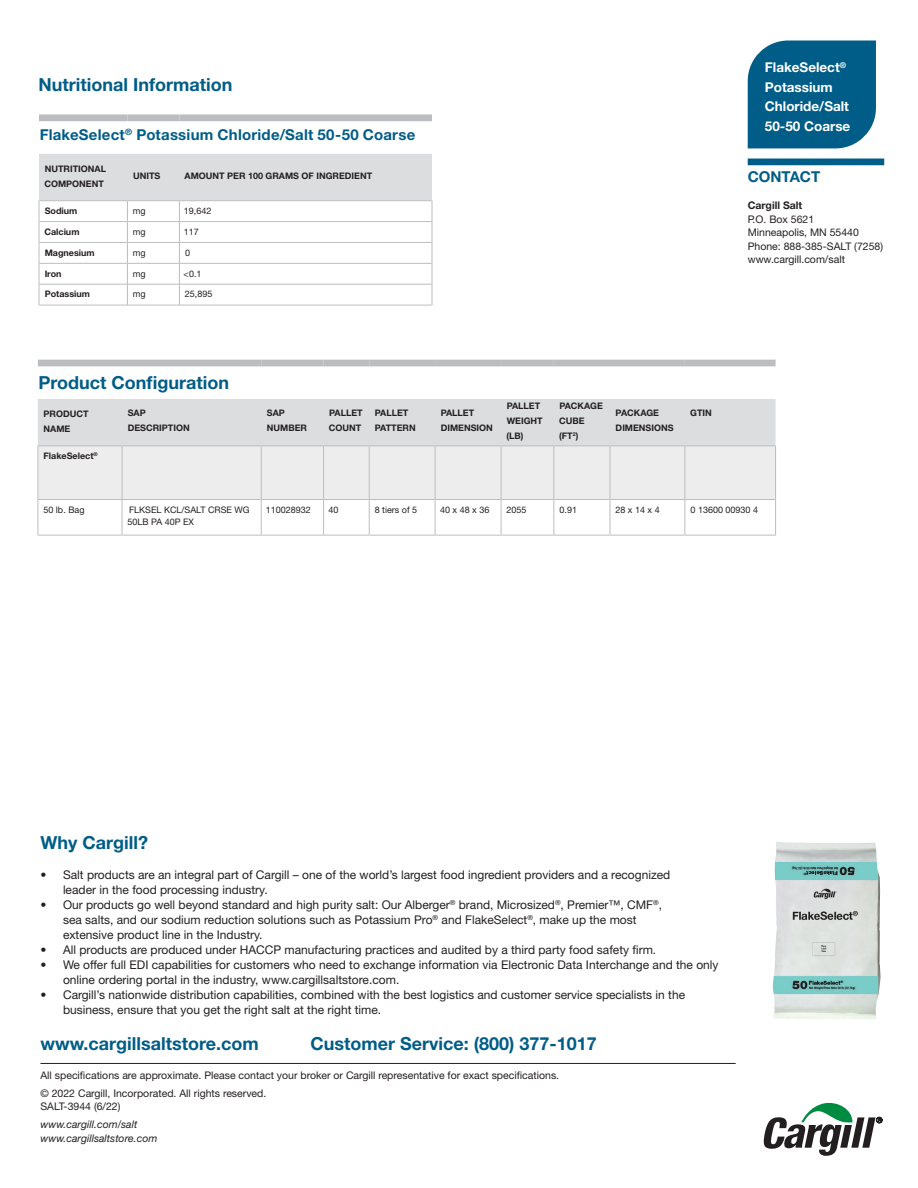
<style>
.page{position:relative;width:918px;height:1188px;background:#fff}
.page>*{position:absolute;margin:0;border:0;box-sizing:border-box;transform-origin:0 0}
.t1{font:700 18px "Helvetica Neue LT Std";color:#005d87}
.t2{font:700 15px "Helvetica Neue LT Std";letter-spacing:.015em;color:#005d87}
.t3{font:700 13.5px/19.5px "Helvetica Neue LT Std";color:#fff}
.t4{font:12px/15px "Helvetica Neue LT Std";color:#231f20}
.t5{font:10.5px/13.5px "Helvetica Neue LT Std";color:#231f20}
.t6{font:italic 10.5px/13.5px "Helvetica Neue LT Std";color:#231f20}
.t7{font:700 10.5px "Helvetica Neue LT Std";color:#231f20}
.t8{font:700 9px/15px "Helvetica Neue LT Std";color:#231f20}
.t9{font:9px/12px "Helvetica Neue LT Std";color:#231f20}
</style>
<div class="page">
<div style="left:748px;top:40px;width:128px;height:108px;background:#005d87"></div>
<hr style="left:40px;top:1063px;width:696px;height:1px;background:#231f20">
<div style="left:748px;top:159px;width:136px;height:6px;background:#005d87"></div>
<svg style="left:763px;top:1103px;width:119px;height:53px"></svg>
<svg style="left:38px;top:399px;width:738px;height:100px;background:#e4e5e6"></svg>
<hr style="left:262px;top:499px;width:61px;height:1px;background:#bcbdc0">
<hr style="left:38px;top:446px;width:84px;height:1px;background:#bcbdc0">
<hr style="left:122px;top:446px;width:139px;height:1px;background:#bcbdc0">
<hr style="left:262px;top:446px;width:61px;height:1px;background:#bcbdc0">
<hr style="left:324px;top:446px;width:45px;height:1px;background:#bcbdc0">
<hr style="left:370px;top:446px;width:65px;height:1px;background:#bcbdc0">
<hr style="left:435px;top:446px;width:66px;height:1px;background:#bcbdc0">
<hr style="left:501px;top:446px;width:52px;height:1px;background:#bcbdc0">
<hr style="left:554px;top:446px;width:56px;height:1px;background:#bcbdc0">
<hr style="left:610px;top:446px;width:74px;height:1px;background:#bcbdc0">
<hr style="left:685px;top:446px;width:90px;height:1px;background:#bcbdc0">
<hr style="left:324px;top:499px;width:45px;height:1px;background:#bcbdc0">
<hr style="left:370px;top:499px;width:65px;height:1px;background:#bcbdc0">
<hr style="left:435px;top:499px;width:66px;height:1px;background:#bcbdc0">
<hr style="left:501px;top:499px;width:52px;height:1px;background:#bcbdc0">
<hr style="left:610px;top:499px;width:74px;height:1px;background:#bcbdc0">
<hr style="left:685px;top:499px;width:90px;height:1px;background:#bcbdc0">
<hr style="left:38px;top:535px;width:84px;height:1px;background:#bcbdc0">
<hr style="left:122px;top:535px;width:139px;height:1px;background:#bcbdc0">
<hr style="left:262px;top:535px;width:61px;height:1px;background:#bcbdc0">
<hr style="left:324px;top:535px;width:45px;height:1px;background:#bcbdc0">
<hr style="left:370px;top:535px;width:65px;height:1px;background:#bcbdc0">
<hr style="left:435px;top:535px;width:66px;height:1px;background:#bcbdc0">
<hr style="left:501px;top:535px;width:52px;height:1px;background:#bcbdc0">
<hr style="left:554px;top:535px;width:56px;height:1px;background:#bcbdc0">
<hr style="left:610px;top:535px;width:74px;height:1px;background:#bcbdc0">
<hr style="left:685px;top:535px;width:90px;height:1px;background:#bcbdc0">
<hr style="left:38px;top:446px;width:1px;height:54px;background:#bcbdc0">
<hr style="left:122px;top:446px;width:1px;height:53px;background:#bcbdc0">
<hr style="left:261px;top:446px;width:1px;height:54px;background:#bcbdc0">
<hr style="left:323px;top:446px;width:1px;height:54px;background:#bcbdc0">
<hr style="left:369px;top:446px;width:1px;height:54px;background:#bcbdc0">
<hr style="left:435px;top:446px;width:1px;height:54px;background:#bcbdc0">
<hr style="left:501px;top:446px;width:1px;height:54px;background:#bcbdc0">
<hr style="left:553px;top:446px;width:1px;height:54px;background:#bcbdc0">
<hr style="left:610px;top:446px;width:1px;height:54px;background:#bcbdc0">
<hr style="left:684px;top:446px;width:1px;height:54px;background:#bcbdc0">
<hr style="left:775px;top:446px;width:1px;height:54px;background:#bcbdc0">
<hr style="left:38px;top:500px;width:1px;height:35px;background:#bcbdc0">
<hr style="left:122px;top:500px;width:1px;height:35px;background:#bcbdc0">
<hr style="left:261px;top:500px;width:1px;height:35px;background:#bcbdc0">
<hr style="left:323px;top:500px;width:1px;height:35px;background:#bcbdc0">
<hr style="left:369px;top:500px;width:1px;height:35px;background:#bcbdc0">
<hr style="left:435px;top:500px;width:1px;height:35px;background:#bcbdc0">
<hr style="left:501px;top:500px;width:1px;height:35px;background:#bcbdc0">
<hr style="left:553px;top:500px;width:1px;height:35px;background:#bcbdc0">
<hr style="left:610px;top:500px;width:1px;height:35px;background:#bcbdc0">
<hr style="left:684px;top:500px;width:1px;height:35px;background:#bcbdc0">
<hr style="left:775px;top:500px;width:1px;height:35px;background:#bcbdc0">
<hr style="left:38px;top:499px;width:84px;height:1px;background:#bcbdc0">
<hr style="left:122px;top:499px;width:139px;height:1px;background:#bcbdc0">
<hr style="left:554px;top:499px;width:56px;height:1px;background:#bcbdc0">
<div style="left:38px;top:360px;width:84px;height:6px;background:#bcbdc0"></div>
<div style="left:122px;top:360px;width:139px;height:6px;background:#bcbdc0"></div>
<div style="left:261px;top:360px;width:63px;height:6px;background:#bcbdc0"></div>
<div style="left:324px;top:360px;width:45px;height:6px;background:#bcbdc0"></div>
<div style="left:369px;top:360px;width:66px;height:6px;background:#bcbdc0"></div>
<div style="left:435px;top:360px;width:66px;height:6px;background:#bcbdc0"></div>
<div style="left:501px;top:360px;width:53px;height:6px;background:#bcbdc0"></div>
<div style="left:554px;top:360px;width:56px;height:6px;background:#bcbdc0"></div>
<div style="left:610px;top:360px;width:75px;height:6px;background:#bcbdc0"></div>
<div style="left:685px;top:360px;width:91px;height:6px;background:#bcbdc0"></div>
<hr style="left:39px;top:305px;width:88px;height:1px;background:#bcbdc0">
<hr style="left:128px;top:305px;width:51px;height:1px;background:#bcbdc0">
<hr style="left:180px;top:305px;width:252px;height:1px;background:#bcbdc0">
<svg style="left:39px;top:154px;width:394px;height:151px"></svg>
<div style="left:39px;top:114px;width:88px;height:7px;background:#bcbdc0"></div>
<div style="left:127px;top:114px;width:52px;height:7px;background:#bcbdc0"></div>
<div style="left:179px;top:114px;width:253px;height:7px;background:#bcbdc0"></div>
<img style="left:772px;top:842px;width:109px;height:177px">
<h1 class="t1" style="left:39px;top:74px;width:195px">Nutritional Information</h1>
<p class="t2" style="left:40px;top:125px;width:377px">FlakeSelect<sup>®</sup> Potassium Chloride/Salt 50-50 Coarse</p>
<p class="t8" style="left:44px;top:161px;width:63px">NUTRITIONAL<br>COMPONENT</p>
<p class="t8" style="left:133px;top:168px;width:29px">UNITS</p>
<p class="t8" style="left:185px;top:168px;width:189px">AMOUNT PER 100 GRAMS OF INGREDIENT</p>
<p class="t8" style="left:45px;top:203px;width:34px">Sodium</p>
<p class="t9" style="left:133px;top:205px;width:14px">mg</p>
<p class="t9" style="left:184px;top:205px;width:29px">19,642</p>
<p class="t8" style="left:44px;top:224px;width:37px">Calcium</p>
<p class="t9" style="left:133px;top:225px;width:14px">mg</p>
<p class="t9" style="left:184px;top:225px;width:17px">117</p>
<p class="t8" style="left:45px;top:245px;width:51px">Magnesium</p>
<p class="t9" style="left:133px;top:246px;width:14px">mg</p>
<p class="t9" style="left:185px;top:246px;width:7px">0</p>
<p class="t8" style="left:45px;top:266px;width:18px">Iron</p>
<p class="t9" style="left:133px;top:267px;width:14px">mg</p>
<p class="t9" style="left:184px;top:267px;width:19px">&lt;0.1</p>
<p class="t8" style="left:45px;top:286px;width:47px">Potassium</p>
<p class="t9" style="left:133px;top:288px;width:14px">mg</p>
<p class="t9" style="left:185px;top:288px;width:29px">25,895</p>
<h1 class="t1" style="left:38px;top:372px;width:192px">Product Configuration</h1>
<p class="t8" style="left:44px;top:406px;width:47px">PRODUCT<br>NAME</p>
<p class="t8" style="left:128px;top:405px;width:63px">SAP<br>DESCRIPTION</p>
<p class="t8" style="left:267px;top:405px;width:42px">SAP<br>NUMBER</p>
<p class="t8" style="left:329px;top:405px;width:35px">PALLET<br>COUNT</p>
<p class="t8" style="left:375px;top:405px;width:42px">PALLET<br>PATTERN</p>
<p class="t8" style="left:441px;top:405px;width:54px">PALLET<br>DIMENSION</p>
<p class="t8" style="left:506px;top:398px;width:38px">PALLET<br>WEIGHT (LB)</p>
<p class="t8" style="left:559px;top:398px;width:45px">PACKAGE<br>CUBE (FT<sup>2</sup>)</p>
<p class="t8" style="left:616px;top:405px;width:59px">PACKAGE<br>DIMENSIONS</p>
<p class="t8" style="left:690px;top:405px;width:23px">GTIN</p>
<p class="t8" style="left:44px;top:448px;width:56px">FlakeSelect<sup>®</sup></p>
<p class="t3" style="left:765px;top:57px;width:87px">FlakeSelect<sup>®<br></sup>Potassium<br>Chloride/Salt<br>50-50 Coarse</p>
<p class="t2" style="left:748px;top:167px;width:74px">CONTACT</p>
<p class="t7" style="left:748px;top:199px;width:56px">Cargill Salt</p>
<p class="t5" style="left:748px;top:212px;width:137px">P.O. Box 5621<br>Minneapolis, MN 55440<br>Phone: 888-385-SALT (7258) www.cargill.com/salt</p>
<p class="t9" style="left:43px;top:503px;width:43px">50 lb. Bag</p>
<p class="t9" style="left:128px;top:503px;width:124px">FLKSEL KCL/SALT CRSE WG<br>50LB PA 40P EX</p>
<p class="t9" style="left:266px;top:503px;width:47px">110028932</p>
<p class="t9" style="left:329px;top:503px;width:12px">40</p>
<p class="t9" style="left:375px;top:503px;width:44px">8 tiers of 5</p>
<p class="t9" style="left:440px;top:503px;width:51px">40 x 48 x 36</p>
<p class="t9" style="left:507px;top:503px;width:22px">2055</p>
<p class="t9" style="left:560px;top:503px;width:19px">0.91</p>
<p class="t9" style="left:615px;top:503px;width:46px">28 x 14 x 4</p>
<p class="t9" style="left:691px;top:503px;width:69px">0 13600 00930 4</p>
<h1 class="t1" style="left:40px;top:831px;width:109px">Why Cargill?</h1>
<p class="t4" style="left:63px;top:867px;width:609px;text-indent:-22px">• Salt products are an integral part of Cargill – one of the world’s largest food ingredient providers and a recognized leader in the food processing industry.</p>
<p class="t4" style="left:63px;top:897px;width:601px;text-indent:-23px">• Our products go well beyond standard and high purity salt: Our Alberger<sup>®</sup> brand, Microsized<sup>®</sup>, Premier™, CMF<sup>®</sup>, sea salts, and our sodium reduction solutions such as Potassium Pro<sup>®</sup> and FlakeSelect<sup>®</sup>, make up the most extensive product line in the Industry.</p>
<p class="t4" style="left:41px;top:942px;width:617px">• All products are produced under HACCP manufacturing practices and audited by a third party food safety firm.</p>
<p class="t4" style="left:63px;top:957px;width:657px;text-indent:-22px">• We offer full EDI capabilities for customers who need to exchange information via Electronic Data Interchange and the only online ordering portal in the industry, www.cargillsaltstore.com.</p>
<p class="t4" style="left:63px;top:987px;width:624px;text-indent:-22px">• Cargill’s nationwide distribution capabilities, combined with the best logistics and customer service specialists in the business, ensure that you get the right salt at the right time.</p>
<h1 class="t1" style="left:40px;top:1033px;width:220px">www.cargillsaltstore.com</h1>
<h1 class="t1" style="left:310px;top:1033px;width:288px">Customer Service: (800) 377-1017</h1>
<p class="t5" style="left:40px;top:1066px;width:520px;line-height:18px">All specifications are approximate. Please contact your broker or Cargill representative for exact specifications. © 2022 Cargill, Incorporated. All rights reserved.</p>
<p class="t5" style="left:40px;top:1100px;width:81px">SALT-3944 (6/22)</p>
<p class="t6" style="left:40px;top:1118px;width:118px">www.cargill.com/salt www.cargillsaltstore.com</p>
</div>
